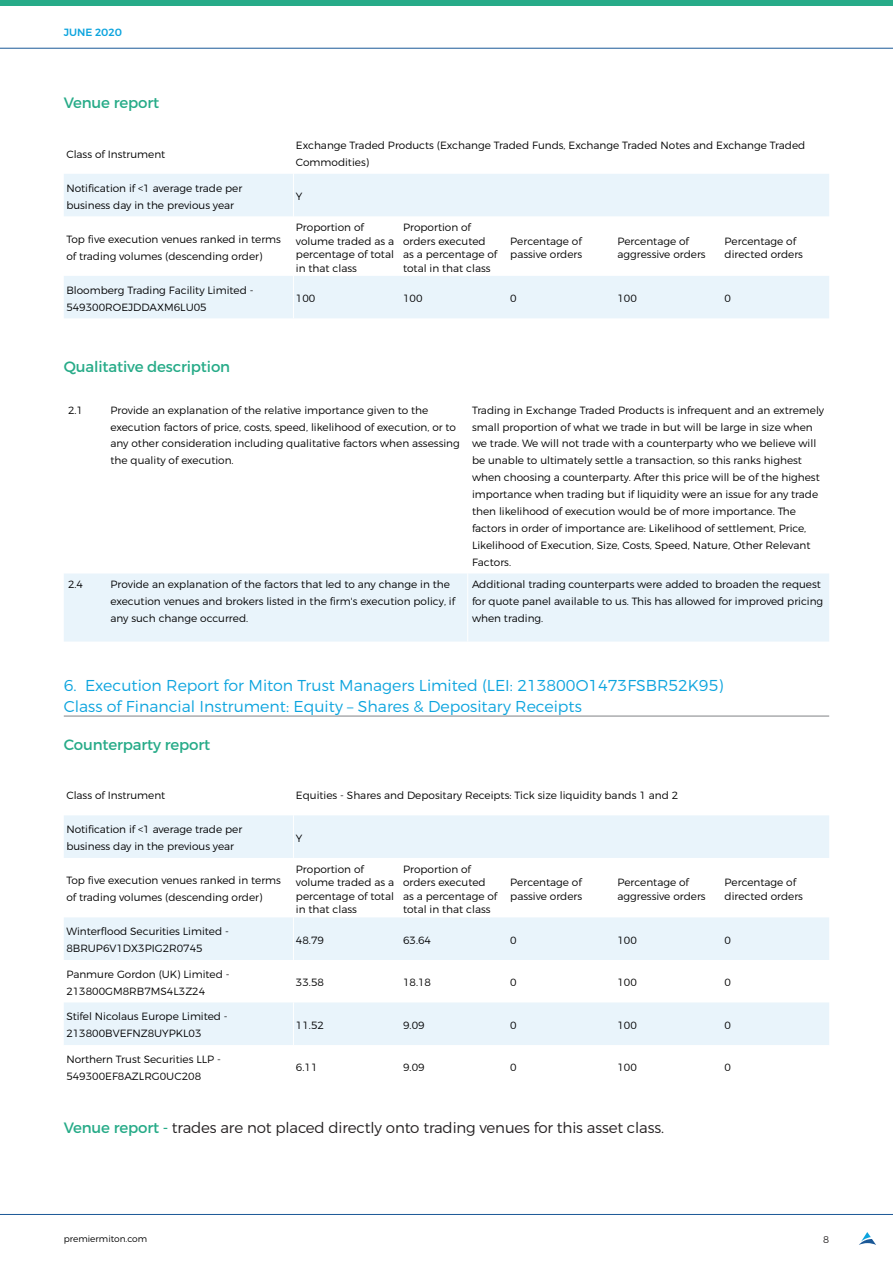
<style>
.page{position:relative;width:893px;height:1263px;background:#fff}
.page>*{position:absolute;margin:0;border:0;box-sizing:border-box;transform-origin:0 0}
.Head1_Rule_A4_Legal{font:300 15.75px/21px "Montserrat";color:#0ca4de}
.Head_2_A4{font:300 15px "Montserrat";letter-spacing:-.01em;color:#231f20}
.Head_2_A4-2{font:15px "Montserrat";letter-spacing:-.01em;color:#27ab88}
.Body_Copy_A4{font:300 10.5px/16.8px "Montserrat";color:#000001}
.t1{font:500 10.5px "Montserrat";color:#0ca4de}
.t2{font:300 9.75px "Montserrat";color:#231f20}
.t3{font:300 9px "Montserrat";color:#000001}
.s1{font-weight:400;color:#27ab88}
</style>
<div class="page">
<hr style="left:0;top:48px;width:893px;height:1px;background:#1a5897">
<div style="left:0;top:0;width:893px;height:5px;background:#27ab88"></div>
<hr style="left:0;top:1214px;width:893px;height:1px;background:#1a5897">
<svg style="left:859px;top:1232px;width:17px;height:13px"></svg>
<hr style="left:64px;top:716px;width:765px;height:1px;background:#808285">
<svg style="left:64px;top:174px;width:765px;height:144px;fill:#e9f4fb"></svg>
<hr style="left:293px;top:174px;width:1px;height:42px;background:#fff">
<hr style="left:293px;top:216px;width:1px;height:60px;background:#fff">
<hr style="left:293px;top:276px;width:1px;height:42px;background:#fff">
<div style="left:64px;top:573px;width:765px;height:68px;background:#e9f4fb"></div>
<hr style="left:467px;top:573px;width:1px;height:68px;background:#fff">
<svg style="left:64px;top:815px;width:765px;height:230px;fill:#e9f4fb"></svg>
<hr style="left:293px;top:815px;width:1px;height:43px;background:#fff">
<hr style="left:293px;top:858px;width:1px;height:59px;background:#fff">
<hr style="left:293px;top:917px;width:1px;height:43px;background:#fff">
<hr style="left:293px;top:960px;width:1px;height:42px;background:#fff">
<hr style="left:293px;top:1002px;width:1px;height:43px;background:#fff">
<p class="t1" style="left:64px;top:26px;width:60px">JUNE 2020</p>
<p class="Head_2_A4-2" style="left:64px;top:94px;width:97px">Venue report</p>
<p class="Body_Copy_A4" style="left:66px;top:145px;width:101px">Class of Instrument</p>
<p class="Body_Copy_A4" style="left:296px;top:137px;width:511px">Exchange Traded Products (Exchange Traded Funds, Exchange Traded Notes and Exchange Traded<br>Commodities)</p>
<p class="Body_Copy_A4" style="left:66px;top:179px;width:177px">Notification if &lt;1 average trade per business day in the previous year</p>
<p class="Body_Copy_A4" style="left:296px;top:188px;width:8px">Y</p>
<p class="Body_Copy_A4" style="left:66px;top:230px;width:216px">Top five execution venues ranked in terms of trading volumes (descending order)</p>
<p class="Body_Copy_A4" style="left:296px;top:220px;width:100px;line-height:13.5px">Proportion of volume traded as a percentage of total in that class</p>
<p class="Body_Copy_A4" style="left:403px;top:220px;width:96px;line-height:13.5px">Proportion of orders executed as a percentage of total in that class</p>
<p class="Body_Copy_A4" style="left:510px;top:234px;width:73px;line-height:13.5px">Percentage of passive orders</p>
<p class="Body_Copy_A4" style="left:617px;top:234px;width:90px;line-height:13.5px">Percentage of aggressive orders</p>
<p class="Body_Copy_A4" style="left:725px;top:234px;width:80px;line-height:13.5px">Percentage of directed orders</p>
<p class="Body_Copy_A4" style="left:66px;top:281px;width:189px">Bloomberg Trading Facility Limited -<br>549300ROEJDDAXM6LU05</p>
<p class="Body_Copy_A4" style="left:296px;top:290px;width:21px">100</p>
<p class="Body_Copy_A4" style="left:403px;top:290px;width:21px">100</p>
<p class="Body_Copy_A4" style="left:510px;top:290px;width:8px">0</p>
<p class="Body_Copy_A4" style="left:617px;top:290px;width:21px">100</p>
<p class="Body_Copy_A4" style="left:725px;top:290px;width:8px">0</p>
<p class="Head_2_A4-2" style="left:64px;top:357px;width:168px">Qualitative description</p>
<p class="Body_Copy_A4" style="left:68px;top:401px;width:17px">2.1</p>
<p class="Body_Copy_A4" style="left:111px;top:401px;width:351px">Provide an explanation of the relative importance given to the execution factors of price, costs, speed, likelihood of execution, or to any other consideration including qualitative factors when assessing the quality of execution.</p>
<p class="Body_Copy_A4" style="left:472px;top:401px;width:354px">Trading in Exchange Traded Products is infrequent and an extremely small proportion of what we trade in but will be large in size when we trade. We will not trade with a counterparty who we believe will be unable to ultimately settle a transaction, so this ranks highest when choosing a counterparty. After this price will be of the highest importance when trading but if liquidity were an issue for any trade then likelihood of execution would be of more importance. The factors in order of importance are: Likelihood of settlement, Price, Likelihood of Execution, Size, Costs, Speed, Nature, Other Relevant Factors.</p>
<p class="Body_Copy_A4" style="left:68px;top:576px;width:17px">2.4</p>
<p class="Body_Copy_A4" style="left:111px;top:576px;width:346px">Provide an explanation of the factors that led to any change in the execution venues and brokers listed in the firm's execution policy, if any such change occurred.</p>
<p class="Body_Copy_A4" style="left:472px;top:576px;width:353px">Additional trading counterparts were added to broaden the request for quote panel available to us. This has allowed for improved pricing when trading.</p>
<p class="Head1_Rule_A4_Legal" style="left:64px;top:674px;width:661px">6. Execution Report for Miton Trust Managers Limited (LEI: 213800O1473FSBR52K95)<br>Class of Financial Instrument: Equity – Shares &amp; Depositary Receipts</p>
<p class="Head_2_A4-2" style="left:64px;top:735px;width:148px">Counterparty report</p>
<p class="Body_Copy_A4" style="left:66px;top:787px;width:101px">Class of Instrument</p>
<p class="Body_Copy_A4" style="left:296px;top:787px;width:384px">Equities - Shares and Depositary Receipts: Tick size liquidity bands 1 and 2</p>
<p class="Body_Copy_A4" style="left:66px;top:821px;width:177px">Notification if &lt;1 average trade per business day in the previous year</p>
<p class="Body_Copy_A4" style="left:296px;top:829px;width:8px">Y</p>
<p class="Body_Copy_A4" style="left:66px;top:872px;width:216px">Top five execution venues ranked in terms of trading volumes (descending order)</p>
<p class="Body_Copy_A4" style="left:296px;top:862px;width:100px;line-height:13.5px">Proportion of volume traded as a percentage of total in that class</p>
<p class="Body_Copy_A4" style="left:403px;top:862px;width:96px;line-height:13.5px">Proportion of orders executed as a percentage of total in that class</p>
<p class="Body_Copy_A4" style="left:510px;top:875px;width:73px;line-height:13.5px">Percentage of passive orders</p>
<p class="Body_Copy_A4" style="left:617px;top:875px;width:90px;line-height:13.5px">Percentage of aggressive orders</p>
<p class="Body_Copy_A4" style="left:725px;top:875px;width:80px;line-height:13.5px">Percentage of directed orders</p>
<p class="Body_Copy_A4" style="left:66px;top:923px;width:164px">Winterflood Securities Limited -<br>8BRUP6V1DX3PIG2R0745</p>
<p class="Body_Copy_A4" style="left:296px;top:931px;width:30px">48.79</p>
<p class="Body_Copy_A4" style="left:403px;top:931px;width:30px">63.64</p>
<p class="Body_Copy_A4" style="left:510px;top:931px;width:8px">0</p>
<p class="Body_Copy_A4" style="left:617px;top:931px;width:21px">100</p>
<p class="Body_Copy_A4" style="left:725px;top:931px;width:8px">0</p>
<p class="Body_Copy_A4" style="left:66px;top:965px;width:165px">Panmure Gordon (UK) Limited -<br>213800GM8RB7MS4L3Z24</p>
<p class="Body_Copy_A4" style="left:296px;top:974px;width:30px">33.58</p>
<p class="Body_Copy_A4" style="left:403px;top:974px;width:30px">18.18</p>
<p class="Body_Copy_A4" style="left:510px;top:974px;width:8px">0</p>
<p class="Body_Copy_A4" style="left:617px;top:974px;width:21px">100</p>
<p class="Body_Copy_A4" style="left:725px;top:974px;width:8px">0</p>
<p class="Body_Copy_A4" style="left:66px;top:1008px;width:163px">Stifel Nicolaus Europe Limited -<br>213800BVEFNZ8UYPKL03</p>
<p class="Body_Copy_A4" style="left:296px;top:1016px;width:30px">11.52</p>
<p class="Body_Copy_A4" style="left:403px;top:1016px;width:23px">9.09</p>
<p class="Body_Copy_A4" style="left:510px;top:1016px;width:8px">0</p>
<p class="Body_Copy_A4" style="left:617px;top:1016px;width:21px">100</p>
<p class="Body_Copy_A4" style="left:725px;top:1016px;width:8px">0</p>
<p class="Body_Copy_A4" style="left:66px;top:1051px;width:156px">Northern Trust Securities LLP -<br>549300EF8AZLRG0UC208</p>
<p class="Body_Copy_A4" style="left:296px;top:1059px;width:23px">6.11</p>
<p class="Body_Copy_A4" style="left:403px;top:1059px;width:23px">9.09</p>
<p class="Body_Copy_A4" style="left:510px;top:1059px;width:8px">0</p>
<p class="Body_Copy_A4" style="left:617px;top:1059px;width:21px">100</p>
<p class="Body_Copy_A4" style="left:725px;top:1059px;width:8px">0</p>
<p class="Head_2_A4" style="left:64px;top:1118px;width:602px"><span class="s1">Venue report -</span> trades are not placed directly onto trading venues for this asset class.</p>
<p class="t3" style="left:64px;top:1233px;width:85px">premiermiton.com</p>
<p class="t2" style="left:823px;top:1233px;width:8px">8</p>
</div>
